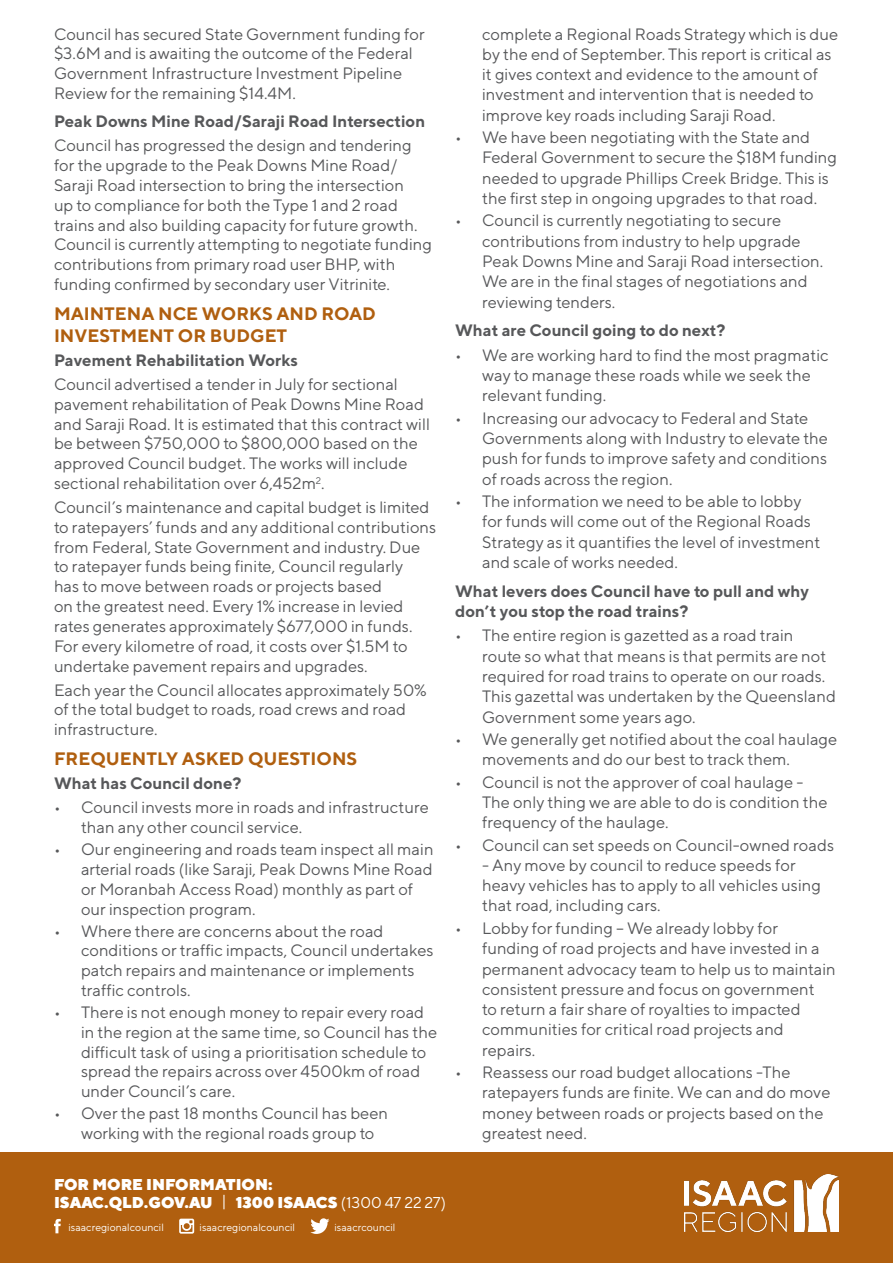
<style>
.page{position:relative;width:893px;height:1263px;background:#fff}
.page>*{position:absolute;margin:0;border:0;box-sizing:border-box;transform-origin:0 0}
.t1{font:700 18px/21.6px "TT Norms";color:#b05f0f}
.t2{font:16.5px/19.8px "TT Norms";color:#57585a}
.t3{font:700 16.5px/20.2px "TT Norms";color:#57585a}
.t4{font:900 15.75px/18.1px "TT Norms";color:#fff}
.t5{font:10.5px "TT Norms";color:#fff}
.s1{font-weight:400}
</style>
<div class="page">
<div style="left:0;top:1152px;width:893px;height:111px;background:#b05f0f"></div>
<svg style="left:54px;top:1219px;width:7px;height:14px"></svg>
<svg style="left:179px;top:1218px;width:15px;height:15px"></svg>
<svg style="left:310px;top:1218px;width:19px;height:16px"></svg>
<img style="left:685px;top:1174px;width:154px;height:57px">
<p class="t2" style="left:54px;top:24px;width:372px">Council has secured State Government funding for $3.6M and is awaiting the outcome of the Federal Government Infrastructure Investment Pipeline Review for the remaining $14.4M.</p>
<p class="t3" style="left:54px;top:111px;width:373px">Peak Downs Mine Road/Saraji Road Intersection</p>
<p class="t2" style="left:54px;top:135px;width:380px">Council has progressed the design and tendering for the upgrade to the Peak Downs Mine Road/ Saraji Road intersection to bring the intersection<br>up to compliance for both the Type 1 and 2 road trains and also building capacity for future growth.<br>Council is currently attempting to negotiate funding contributions from primary road user BHP, with funding confirmed by secondary user Vitrinite.</p>
<p class="t1" style="left:54px;top:303px;width:323px">MAINTENA NCE WORKS AND ROAD<br>INVESTMENT OR BUDGET</p>
<p class="t3" style="left:54px;top:350px;width:245px">Pavement Rehabilitation Works</p>
<p class="t2" style="left:54px;top:374px;width:378px">Council advertised a tender in July for sectional pavement rehabilitation of Peak Downs Mine Road and Saraji Road. It is estimated that this contract will be between $750,000 to $800,000 based on the approved Council budget. The works will include sectional rehabilitation over 6,452m<sup>2</sup>.</p>
<p class="t2" style="left:54px;top:497px;width:384px">Council’s maintenance and capital budget is limited to ratepayers’ funds and any additional contributions from Federal, State Government and industry. Due to ratepayer funds being finite, Council regularly<br>has to move between roads or projects based<br>on the greatest need. Every 1% increase in levied rates generates approximately $677,000 in funds.<br>For every kilometre of road, it costs over $1.5M to undertake pavement repairs and upgrades.</p>
<p class="t2" style="left:54px;top:679px;width:374px">Each year the Council allocates approximately 50% of the total budget to roads, road crews and road infrastructure.</p>
<p class="t1" style="left:54px;top:748px;width:305px">FREQUENTLY ASKED QUESTIONS</p>
<p class="t3" style="left:54px;top:773px;width:189px">What has Council done?</p>
<p class="t2" style="left:81px;top:797px;width:349px;text-indent:-27px">• Council invests more in roads and infrastructure than any other council service.</p>
<p class="t2" style="left:81px;top:839px;width:354px;text-indent:-27px">• Our engineering and roads team inspect all main arterial roads (like Saraji, Peak Downs Mine Road or Moranbah Access Road) monthly as part of our inspection program.</p>
<p class="t2" style="left:81px;top:920px;width:354px;text-indent:-27px">• Where there are concerns about the road conditions or traffic impacts, Council undertakes patch repairs and maintenance or implements traffic controls.</p>
<p class="t2" style="left:81px;top:1002px;width:358px;text-indent:-27px">• There is not enough money to repair every road in the region at the same time, so Council has the difficult task of using a prioritisation schedule to spread the repairs across over 4500km of road under Council’s care.</p>
<p class="t2" style="left:81px;top:1103px;width:309px;text-indent:-27px">• Over the past 18 months Council has been working with the regional roads group to</p>
<p class="t2" style="left:482px;top:23px;width:358px;line-height:20.2px">complete a Regional Roads Strategy which is due by the end of September. This report is critical as it gives context and evidence to the amount of investment and intervention that is needed to improve key roads including Saraji Road.</p>
<p class="t2" style="left:482px;top:127px;width:356px;line-height:20.2px;text-indent:-27px">• We have been negotiating with the State and Federal Government to secure the $18M funding needed to upgrade Phillips Creek Bridge. This is the first step in ongoing upgrades to that road.</p>
<p class="t2" style="left:482px;top:210px;width:343px;line-height:20.2px;text-indent:-27px">• Council is currently negotiating to secure contributions from industry to help upgrade Peak Downs Mine and Saraji Road intersection.<br>We are in the final stages of negotiations and reviewing tenders.</p>
<p class="t3" style="left:455px;top:320px;width:272px">What are Council going to do next?</p>
<p class="t2" style="left:482px;top:345px;width:348px;line-height:20.2px;text-indent:-27px">• We are working hard to find the most pragmatic way to manage these roads while we seek the relevant funding.</p>
<p class="t2" style="left:482px;top:407px;width:347px;line-height:20.2px;text-indent:-27px">• Increasing our advocacy to Federal and State Governments along with Industry to elevate the push for funds to improve safety and conditions of roads across the region.</p>
<p class="t2" style="left:482px;top:491px;width:340px;line-height:20.2px;text-indent:-27px">• The information we need to be able to lobby for funds will come out of the Regional Roads Strategy as it quantifies the level of investment and scale of works needed.</p>
<p class="t3" style="left:455px;top:580px;width:355px">What levers does Council have to pull and why don’t you stop the road trains?</p>
<p class="t2" style="left:482px;top:625px;width:355px;line-height:20.2px;text-indent:-27px">• The entire region is gazetted as a road train route so what that means is that permits are not required for road trains to operate on our roads.<br>This gazettal was undertaken by the Queensland Government some years ago.</p>
<p class="t2" style="left:482px;top:729px;width:357px;line-height:20.2px;text-indent:-27px">• We generally get notified about the coal haulage movements and do our best to track them.</p>
<p class="t2" style="left:482px;top:771px;width:347px;line-height:20.2px;text-indent:-27px">• Council is not the approver of coal haulage -<br>The only thing we are able to do is condition the frequency of the haulage.</p>
<p class="t2" style="left:455px;top:834px;width:380px">• Council can set speeds on Council-owned roads</p>
<p class="t2" style="left:482px;top:854px;width:340px;line-height:20.2px">- Any move by council to reduce speeds for heavy vehicles has to apply to all vehicles using that road, including cars.</p>
<p class="t2" style="left:482px;top:918px;width:355px;line-height:20.2px;text-indent:-27px">• Lobby for funding – We already lobby for funding of road projects and have invested in a permanent advocacy team to help us to maintain consistent pressure and focus on government<br>to return a fair share of royalties to impacted communities for critical road projects and repairs.</p>
<p class="t2" style="left:482px;top:1062px;width:350px;line-height:20.2px;text-indent:-27px">• Reassess our road budget allocations -The ratepayers funds are finite. We can and do move money between roads or projects based on the greatest need.</p>
<p class="t4" style="left:54px;top:1174px;width:393px">FOR MORE INFORMATION:<br>ISAAC.QLD.GOV.AU <span class="s1">|</span> 1300 ISAACS <span class="s1">(1300 47 22 27)</span></p>
<p class="t5" style="left:68px;top:1221px;width:97px">isaacregionalcouncil</p>
<p class="t5" style="left:200px;top:1221px;width:97px">isaacregionalcouncil</p>
<p class="t5" style="left:335px;top:1221px;width:62px">isaacrcouncil</p>
</div>
